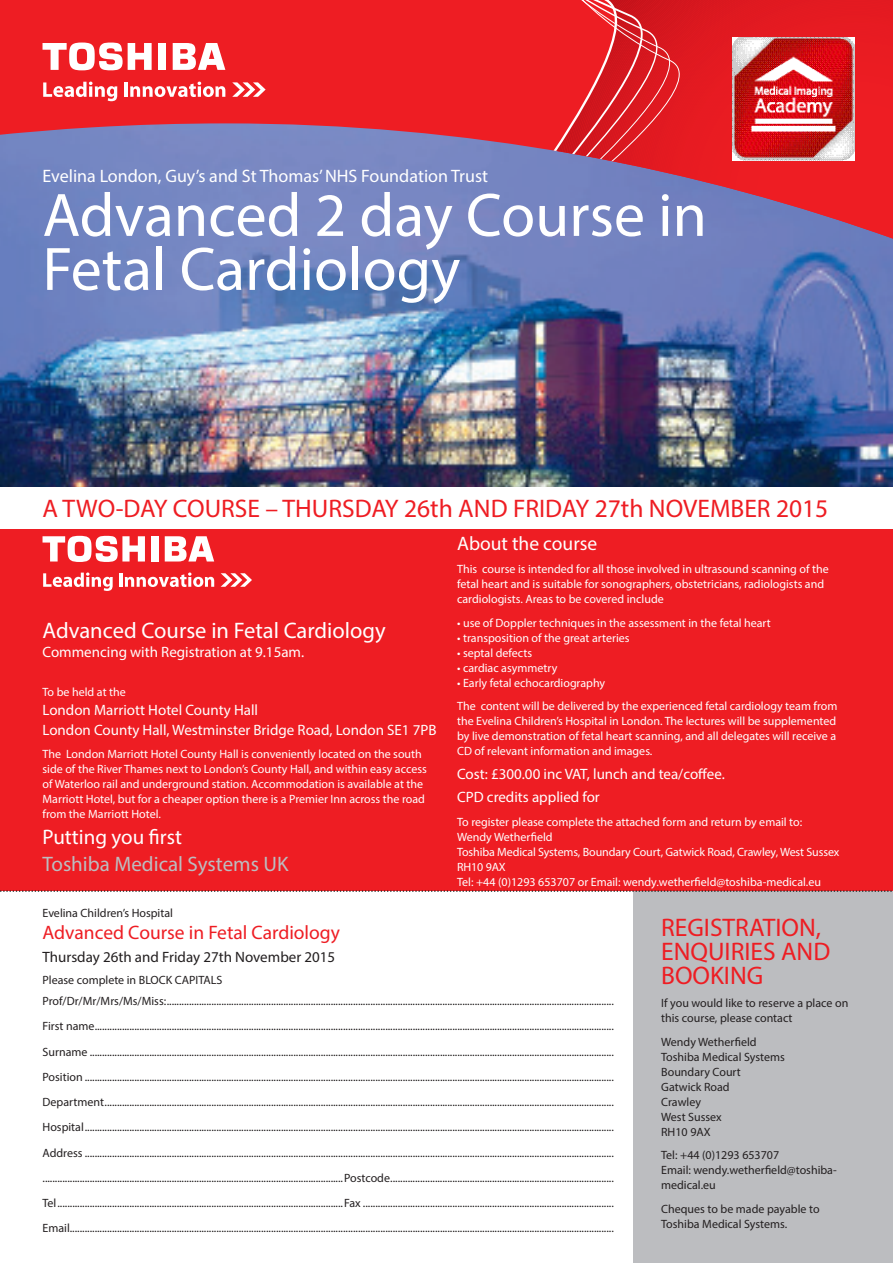
<style>
.page{position:relative;width:893px;height:1263px;background:#fff}
.page>*{position:absolute;margin:0;border:0;box-sizing:border-box;transform-origin:0 0}
.t1{font:61.8px/54px "Myriad Pro";color:#fff}
.t2{font:25.5px/24px "Myriad Pro";color:#ee1d23}
.t3{font:22.5px "Myriad Pro";color:#fff}
.t4{font:21px "Myriad Pro";color:#bcbdc0}
.t5{font:21px "Myriad Pro";color:#fff}
.t6{font:19.5px "Myriad Pro";color:#ee1d23}
.t7{font:19.5px "Myriad Pro";color:#fff}
.t8{font:18px "Myriad Pro";color:#fff}
.t9{font:15px/19.5px "Myriad Pro";color:#fff}
.t10{font:15px "Myriad Pro";color:#231f20}
.t11{font:12px/15px "Myriad Pro";color:#231f20}
.t12{font:12px/15px "Myriad Pro";color:#fff}
</style>
<div class="page">
<img style="left:0;top:243px;width:893px;height:244px">
<div style="left:0;top:515px;width:893px;height:376px;background:#ee1d23"></div>
<div style="left:634px;top:891px;width:259px;height:372px;background:#bcbdc0"></div>
<svg style="left:0;top:0;width:893px;height:243px;background:#ae5476"></svg>
<svg style="left:736px;top:0;width:157px;height:239px;background:#d42f3f"></svg>
<svg style="left:427px;top:0;width:25px;height:239px;background:#bb4b68"></svg>
<svg style="left:454px;top:0;width:282px;height:239px;background:#bf425b"></svg>
<svg style="left:232px;top:82px;width:34px;height:15px"></svg>
<svg style="left:43px;top:82px;width:74px;height:19px"></svg>
<hr style="left:124px;top:82px;width:4px;height:15px;background:#fff">
<svg style="left:130px;top:82px;width:95px;height:15px"></svg>
<div style="left:158px;top:43px;width:8px;height:27px;background:#fff"></div>
<svg style="left:173px;top:43px;width:52px;height:27px"></svg>
<svg style="left:43px;top:43px;width:109px;height:28px"></svg>
<svg style="left:221px;top:573px;width:31px;height:14px"></svg>
<svg style="left:43px;top:572px;width:70px;height:19px"></svg>
<hr style="left:119px;top:573px;width:3px;height:14px;background:#fff">
<svg style="left:125px;top:572px;width:89px;height:15px"></svg>
<div style="left:151px;top:536px;width:7px;height:25px;background:#fff"></div>
<svg style="left:165px;top:536px;width:49px;height:25px"></svg>
<svg style="left:43px;top:536px;width:102px;height:26px"></svg>
<div style="left:0;top:487px;width:893px;height:41px;background:#fff"></div>
<svg style="left:0;top:890px;width:892px;height:2px"></svg>
<img style="left:732px;top:38px;width:123px;height:122px">
<p class="t8" style="left:43px;top:165px;width:447px">Evelina London, Guy’s and St Thomas’ NHS Foundation Trust</p>
<p class="t1" style="left:43px;top:187px;width:666px">Advanced 2 day Course in<br>Fetal Cardiology</p>
<p class="t2" style="left:43px;top:496px;width:787px">A TWO-DAY COURSE – THURSDAY 26th AND FRIDAY 27th NOVEMBER 2015</p>
<p class="t3" style="left:43px;top:616px;width:345px">Advanced Course in Fetal Cardiology</p>
<p class="t9" style="left:43px;top:642px;width:263px">Commencing with Registration at 9.15am.</p>
<p class="t12" style="left:43px;top:684px;width:85px">To be held at the</p>
<p class="t9" style="left:43px;top:700px;width:396px">London Marriott Hotel County Hall<br>London County Hall, Westminster Bridge Road, London SE1 7PB</p>
<p class="t12" style="left:43px;top:747px;width:386px">The London Marriott Hotel County Hall is conveniently located on the south side of the River Thames next to London’s County Hall, and within easy access of Waterloo rail and underground station. Accommodation is available at the Marriott Hotel, but for a cheaper option there is a Premier Inn across the road from the Marriott Hotel.</p>
<p class="t5" style="left:43px;top:824px;width:141px">Putting you first</p>
<p class="t4" style="left:43px;top:850px;width:247px">Toshiba Medical Systems UK</p>
<p class="t7" style="left:457px;top:531px;width:142px">About the course</p>
<p class="t12" style="left:457px;top:561px;width:373px">This course is intended for all those involved in ultrasound scanning of the fetal heart and is suitable for sonographers, obstetricians, radiologists and cardiologists. Areas to be covered include</p>
<p class="t12" style="left:457px;top:615px;width:315px">• use of Doppler techniques in the assessment in the fetal heart</p>
<p class="t12" style="left:457px;top:630px;width:174px">• transposition of the great arteries</p>
<p class="t12" style="left:457px;top:645px;width:77px">• septal defects</p>
<p class="t12" style="left:457px;top:660px;width:102px">• cardiac asymmetry</p>
<p class="t12" style="left:457px;top:675px;width:150px">• Early fetal echocardiography</p>
<p class="t12" style="left:457px;top:698px;width:382px;text-align:justify">The content will be delivered by the experienced fetal cardiology team from the Evelina Children’s Hospital in London. The lectures will be supplemented by live demonstration of fetal heart scanning, and all delegates will receive a CD of relevant information and images.</p>
<p class="t9" style="left:457px;top:764px;width:269px">Cost: £300.00 inc VAT, lunch and tea/coffee.</p>
<p class="t9" style="left:457px;top:787px;width:144px">CPD credits applied for</p>
<p class="t12" style="left:457px;top:814px;width:384px">To register please complete the attached form and return by email to:<br>Wendy Wetherfield<br>Toshiba Medical Systems, Boundary Court, Gatwick Road, Crawley, West Sussex RH10 9AX<br>Tel: +44 (0)1293 653707 or Email: wendy.wetherfield@toshiba-medical.eu</p>
<p class="t11" style="left:43px;top:905px;width:132px">Evelina Children’s Hospital</p>
<p class="t6" style="left:43px;top:920px;width:299px">Advanced Course in Fetal Cardiology</p>
<p class="t10" style="left:43px;top:947px;width:294px">Thursday 26th and Friday 27th November 2015</p>
<p class="t11" style="left:43px;top:972px;width:181px">Please complete in BLOCK CAPITALS</p>
<p class="t11" style="left:43px;top:993px;width:573px">Prof/Dr/Mr/Mrs/Ms/Miss:....................................................................................................................................................................................</p>
<p class="t11" style="left:43px;top:1018px;width:573px">First name.................................................................................................................................................................................................................</p>
<p class="t11" style="left:43px;top:1044px;width:573px">Surname ...................................................................................................................................................................................................................</p>
<p class="t11" style="left:43px;top:1069px;width:573px">Position .....................................................................................................................................................................................................................</p>
<p class="t11" style="left:43px;top:1094px;width:573px">Department.............................................................................................................................................................................................................</p>
<p class="t11" style="left:43px;top:1119px;width:573px">Hospital.....................................................................................................................................................................................................................</p>
<p class="t11" style="left:43px;top:1145px;width:573px">Address .....................................................................................................................................................................................................................</p>
<p class="t11" style="left:43px;top:1170px;width:573px">.........................................................................................................................Postcode..........................................................................................</p>
<p class="t11" style="left:43px;top:1195px;width:573px">Tel...................................................................................................................Fax .....................................................................................................</p>
<p class="t11" style="left:43px;top:1220px;width:573px">Email...........................................................................................................................................................................................................................</p>
<p class="t2" style="left:661px;top:914px;width:171px">REGISTRATION,<br>ENQUIRIES AND<br>BOOKING</p>
<p class="t11" style="left:661px;top:995px;width:189px">If you would like to reserve a place on this course, please contact</p>
<p class="t11" style="left:661px;top:1034px;width:125px">Wendy Wetherfield<br>Toshiba Medical Systems<br>Boundary Court<br>Gatwick Road<br>Crawley<br>West Sussex<br>RH10 9AX</p>
<p class="t11" style="left:661px;top:1147px;width:177px">Tel: +44 (0)1293 653707<br>Email: wendy.wetherfield@toshiba&shy;medical.eu</p>
<p class="t11" style="left:661px;top:1201px;width:160px">Cheques to be made payable to<br>Toshiba Medical Systems.</p>
</div>
